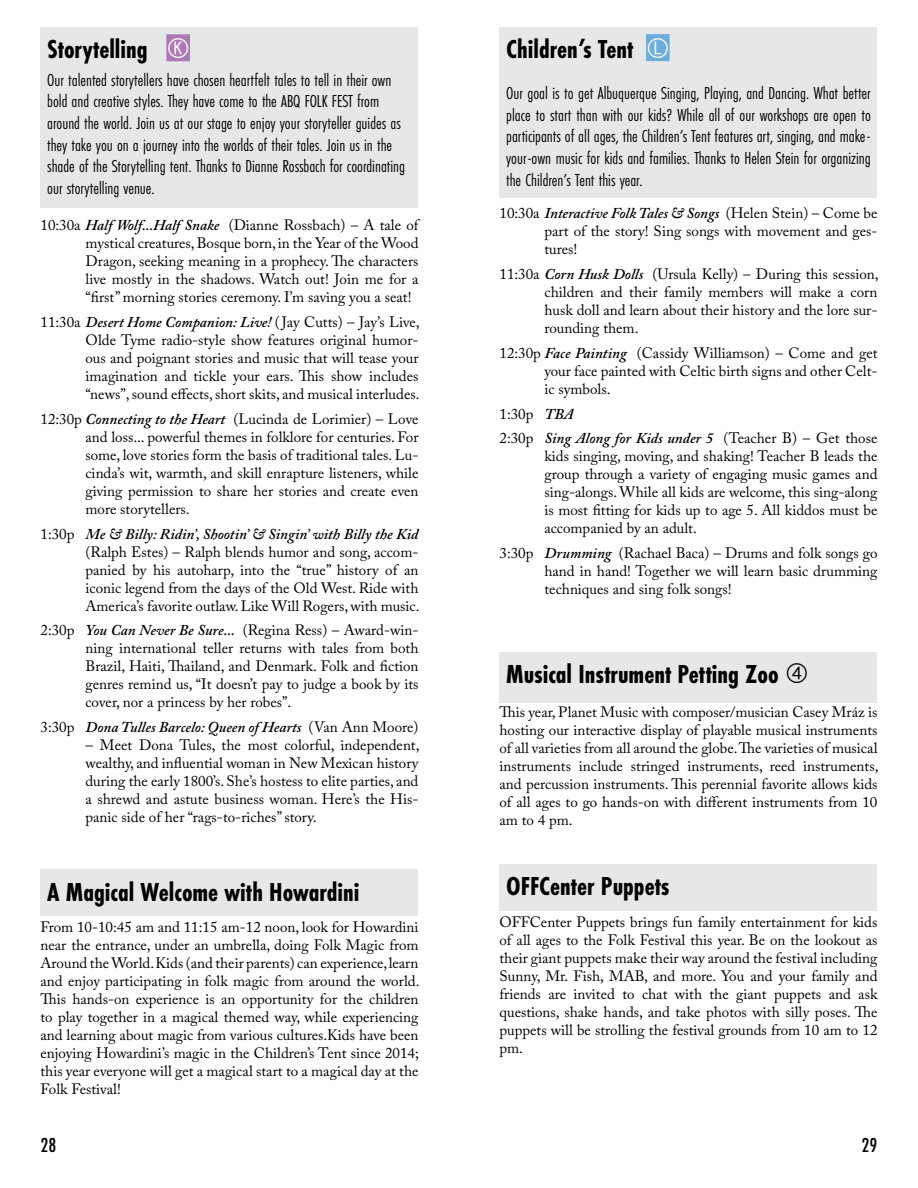
<style>
.page{position:relative;width:918px;height:1188px;background:#fff}
.page>*{position:absolute;margin:0;border:0;box-sizing:border-box;transform-origin:0 0}
.t1{font:700 27px "Futura PT Cond";color:#000}
.t2{font:500 21px "Futura PT Cond";color:#000}
.t3{font:18px/21.6px "Futura PT Cond";color:#000;text-align:justify}
.t4{font:15px/18px "Adobe Caslon Pro";color:#000;text-align:justify}
.t5{font:italic 600 15px "Adobe Caslon Pro";color:#000}
.s1{font-family:"Circle Frame";font-weight:400;color:#fff}
.s2{font-weight:600;font-style:italic}
.s3{font-weight:400;font-style:normal}
.s4{font-family:"Circle Frame";font-weight:400}
</style>
<div class="page">
<div style="left:500px;top:27px;width:378px;height:171px;background:#e6e7e8"></div>
<div style="left:646px;top:34px;width:24px;height:27px;background:#6daddc"></div>
<div style="left:500px;top:652px;width:378px;height:51px;background:#e6e7e8"></div>
<div style="left:500px;top:864px;width:378px;height:47px;background:#e6e7e8"></div>
<div style="left:40px;top:27px;width:378px;height:181px;background:#e6e7e8"></div>
<div style="left:166px;top:34px;width:24px;height:27px;background:#ad79b5"></div>
<div style="left:40px;top:869px;width:378px;height:47px;background:#e6e7e8"></div>
<h1 class="t1" style="left:47px;top:34px;width:144px">Storytelling <span class="s1">K</span></h1>
<p class="t3" style="left:47px;top:69px;width:359px;text-align:left">Our talented storytellers have chosen heartfelt tales to tell in their own bold and creative styles. They have come to the ABQ FOLK FEST from around the world. Join us at our stage to enjoy your storyteller guides as they take you on a journey into the worlds of their tales. Join us in the shade of the Storytelling tent. Thanks to Dianne Rossbach for coordinating our storytelling venue.</p>
<p class="t4" style="left:86px;top:216px;width:335px;text-indent:-45px">10:30a <span class="s2">Half Wolf...Half Snake</span> (Dianne Rossbach) – A tale of mystical creatures, Bosque born, in the Year of the Wood Dragon, seeking meaning in a prophecy. The characters live mostly in the shadows. Watch out! Join me for a “first” morning stories ceremony. I’m saving you a seat!</p>
<p class="t4" style="left:86px;top:313px;width:336px;text-indent:-45px">11:30a <span class="s2">Desert Home Companion: Live!</span> ( Jay Cutts) – Jay’s Live, Olde Tyme radio-style show features original humor&shy;ous and poignant stories and music that will tease your imagination and tickle your ears. This show includes “news”, sound effects, short skits, and musical interludes.</p>
<p class="t4" style="left:86px;top:410px;width:335px;text-indent:-45px">12:30p <span class="s2">Connecting to the Heart</span> (Lucinda de Lorimier) – Love and loss... powerful themes in folklore for centuries. For some, love stories form the basis of traditional tales. Lu&shy;cinda’s wit, warmth, and skill enrapture listeners, while giving permission to share her stories and create even more storytellers.</p>
<p class="t4" style="left:86px;top:524px;width:336px;text-indent:-45px">1:30p <span class="s2">Me &amp; Billy: Ridin’, Shootin’ &amp; Singin’ with Billy the Kid </span>(Ralph Estes) – Ralph blends humor and song, accom&shy;panied by his autoharp, into the “true” history of an iconic legend from the days of the Old West. Ride with America’s favorite outlaw. Like Will Rogers, with music.</p>
<p class="t4" style="left:86px;top:621px;width:335px;text-indent:-45px">2:30p <span class="s2">You Can Never Be Sure...</span> (Regina Ress) – Award-win&shy;ning international teller returns with tales from both Brazil, Haiti, Thailand, and Denmark. Folk and fiction genres remind us, “It doesn’t pay to judge a book by its cover, nor a princess by her robes”.</p>
<p class="t5" style="left:40px;top:718px;width:380px"><span class="s3">3:30p</span> Dona Tulles Barcelo: Queen of Hearts <span class="s3">(Van Ann Moore)</span></p>
<p class="t4" style="left:86px;top:736px;width:336px">– Meet Dona Tules, the most colorful, independent, wealthy, and influential woman in New Mexican history during the early 1800’s. She’s hostess to elite parties, and a shrewd and astute business woman. Here’s the His&shy;panic side of her “rags-to-riches” story.</p>
<h1 class="t1" style="left:47px;top:876px;width:314px">A Magical Welcome with Howardini</h1>
<p class="t4" style="left:40px;top:918px;width:381px">From 10-10:45 am and 11:15 am-12 noon, look for Howardini near the entrance, under an umbrella, doing Folk Magic from Around the World. Kids (and their parents) can experience, learn and enjoy participating in folk magic from around the world.<br>This hands-on experience is an opportunity for the children to play together in a magical themed way, while experiencing and learning about magic from various cultures.Kids have been enjoying Howardini’s magic in the Children’s Tent since 2014; this year everyone will get a magical start to a magical day at the Folk Festival!</p>
<h1 class="t1" style="left:506px;top:34px;width:165px">Children’s Tent <span class="s1">L</span></h1>
<p class="t3" style="left:506px;top:82px;width:366px">Our goal is to get Albuquerque Singing, Playing, and Dancing. What better place to start than with our kids? While all of our workshops are open to participants of all ages, the Children’s Tent features art, singing, and make&shy;your-own music for kids and families. Thanks to Helen Stein for organizing the Children’s Tent this year.</p>
<p class="t4" style="left:544px;top:204px;width:335px;text-indent:-45px">10:30a <span class="s2">Interactive Folk Tales &amp; Songs</span> (Helen Stein) – Come be part of the story! Sing songs with movement and ges&shy;tures!</p>
<p class="t4" style="left:544px;top:265px;width:336px;text-indent:-45px">11:30a <span class="s2">Corn Husk Dolls</span> (Ursula Kelly) – During this session, children and their family members will make a corn husk doll and learn about their history and the lore sur&shy;rounding them.</p>
<p class="t4" style="left:544px;top:344px;width:335px;text-indent:-45px">12:30p <span class="s2">Face Painting</span> (Cassidy Williamson) – Come and get your face painted with Celtic birth signs and other Celt&shy;ic symbols.</p>
<p class="t4" style="left:500px;top:401px;width:379px;line-height:24.8px">1:30p <span class="s2">TBA<br></span>2:30p <span class="s2">Sing Along for Kids under 5</span> (Teacher B) – Get those</p>
<p class="t4" style="left:544px;top:447px;width:335px">kids singing, moving, and shaking! Teacher B leads the group through a variety of engaging music games and sing-alongs. While all kids are welcome, this sing-along is most fitting for kids up to age 5. All kiddos must be accompanied by an adult.</p>
<p class="t4" style="left:544px;top:544px;width:335px;text-indent:-45px">3:30p <span class="s2">Drumming</span> (Rachael Baca) – Drums and folk songs go hand in hand! Together we will learn basic drumming techniques and sing folk songs!</p>
<h1 class="t1" style="left:506px;top:659px;width:304px">Musical Instrument Petting Zoo <span class="s4">4</span></h1>
<p class="t4" style="left:500px;top:703px;width:381px">This year, Planet Music with composer/musician Casey Mráz is hosting our interactive display of playable musical instruments of all varieties from all around the globe. The varieties of musical instruments include stringed instruments, reed instruments, and percussion instruments. This perennial favorite allows kids of all ages to go hands-on with different instruments from 10 am to 4 pm.</p>
<h1 class="t1" style="left:506px;top:871px;width:165px">OFFCenter Puppets</h1>
<p class="t4" style="left:500px;top:913px;width:380px">OFFCenter Puppets brings fun family entertainment for kids of all ages to the Folk Festival this year. Be on the lookout as their giant puppets make their way around the festival including Sunny, Mr. Fish, MAB, and more. You and your family and friends are invited to chat with the giant puppets and ask questions, shake hands, and take photos with silly poses. The puppets will be strolling the festival grounds from 10 am to 12 pm.</p>
<h2 class="t2" style="left:41px;top:1132px;width:17px">28</h2>
<h2 class="t2" style="left:862px;top:1132px;width:17px">29</h2>
</div>
